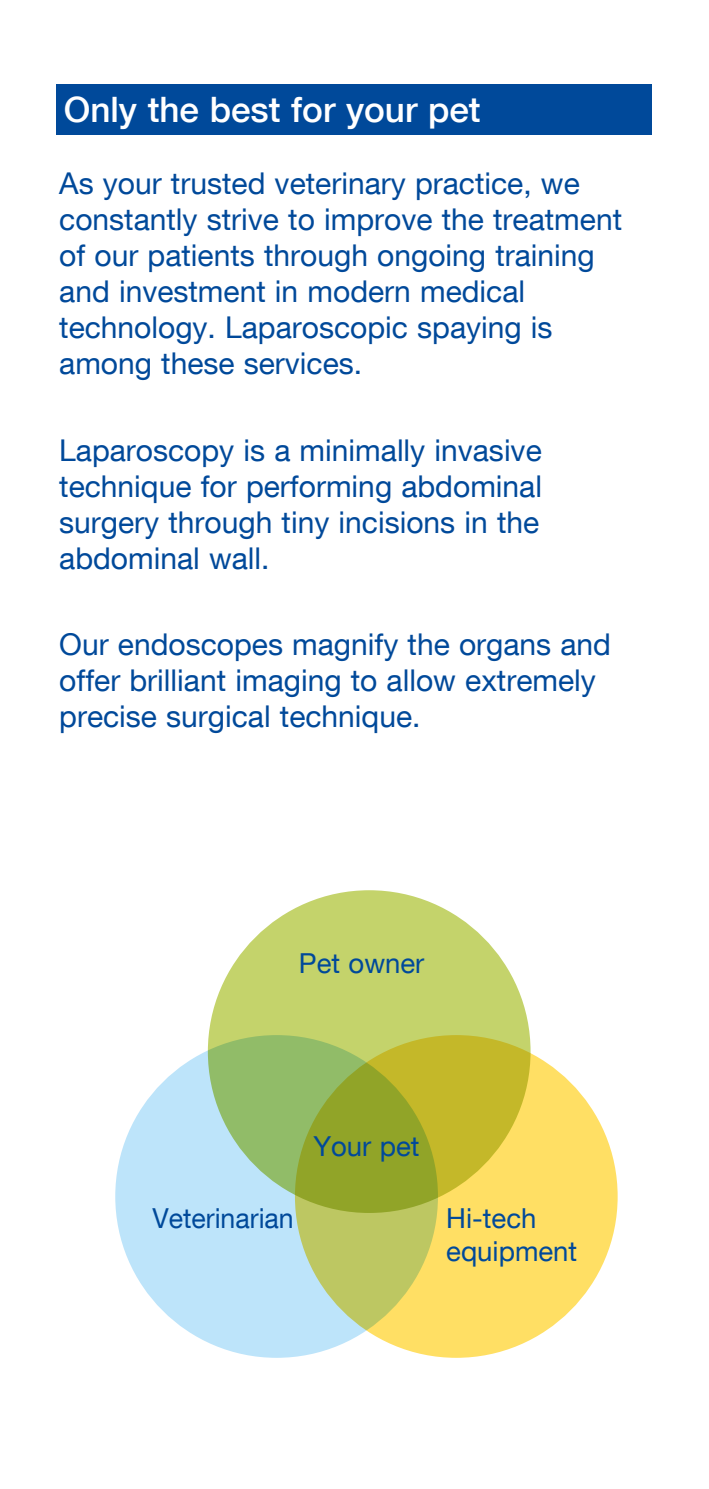
<style>
.page{position:relative;width:709px;height:1489px;background:#fff}
.page>*{position:absolute;margin:0;border:0;box-sizing:border-box;transform-origin:0 0}
.t1{font:500 35px "KS Helvetica Neue";color:#fff}
.t2{font:30px/36px "KS Helvetica Neue";color:#00499a}
.t3{font:27.5px/33px "KS Helvetica Neue";color:#00499a}
</style>
<div class="page">
<div style="left:57px;top:85px;width:595px;height:50px;background:#00499a"></div>
<div style="left:208px;top:890px;width:322px;height:322px;background:#c4d36b;border-radius:50%"></div>
<svg style="left:295px;top:1035px;width:322px;height:322px;background:#eed454"></svg>
<svg style="left:115px;top:1035px;width:323px;height:322px;background:#adcda3"></svg>
<p class="t1" style="left:64px;top:89px;width:418px">Only the best for your pet</p>
<p class="t2" style="left:59px;top:165px;width:564px">As your trusted veterinary practice, we constantly strive to improve the treatment of our patients through ongoing training and investment in modern medical technology. Laparoscopic spaying is among these services.</p>
<p class="t2" style="left:59px;top:431px;width:484px;text-align:justify">Laparoscopy is a minimally invasive technique for performing abdominal surgery through tiny incisions in the abdominal wall.</p>
<p class="t2" style="left:59px;top:625px;width:553px">Our endoscopes magnify the organs and offer brilliant imaging to allow extremely precise surgical technique.</p>
<p class="t3" style="left:299px;top:946px;width:127px">Pet owner</p>
<p class="t3" style="left:152px;top:1200px;width:143px">Veterinarian</p>
<p class="t3" style="left:313px;top:1128px;width:108px">Your pet</p>
<p class="t3" style="left:446px;top:1200px;width:132px">Hi-tech equipment</p>
</div>
